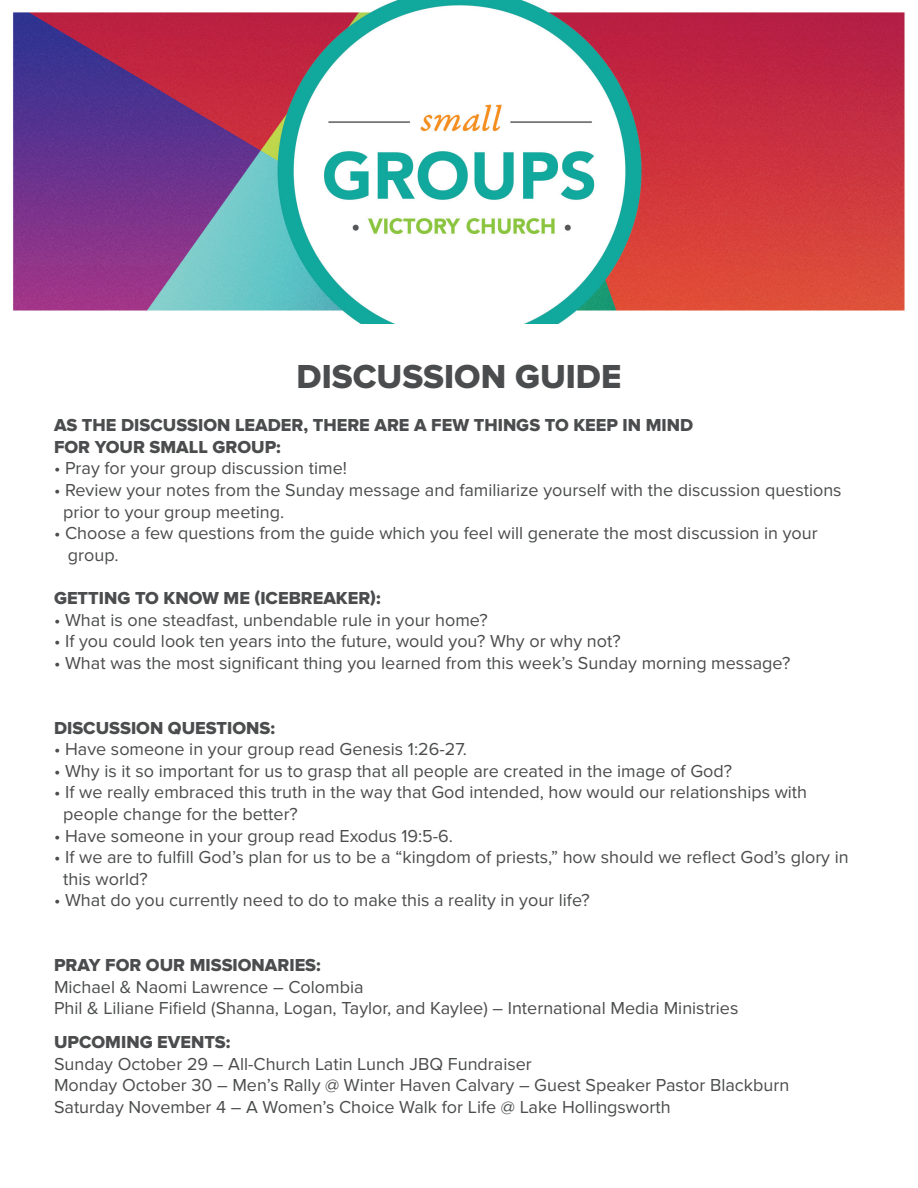
<style>
.page{position:relative;width:918px;height:1188px;background:#fff}
.page>*{position:absolute;margin:0;border:0;box-sizing:border-box;transform-origin:0 0}
.t1{font:34.5px "Proxima Nova Extrabld";color:#4b4c4d}
.t2{font:18px "Proxima Nova";color:#4b4c4d}
.t3{font:18px "Proxima Nova Extrabld";color:#4b4c4d}
</style>
<div class="page">
<img style="left:13px;top:0;width:892px;height:324px">
<p class="t1" style="left:297px;top:357px;width:326px">DISCUSSION GUIDE</p>
<p class="t3" style="left:54px;top:415px;width:641px">AS THE DISCUSSION LEADER, THERE ARE A FEW THINGS TO KEEP IN MIND</p>
<p class="t3" style="left:54px;top:437px;width:228px">FOR YOUR SMALL GROUP:</p>
<p class="t2" style="left:54px;top:458px;width:294px">• Pray for your group discussion time!</p>
<p class="t2" style="left:54px;top:480px;width:789px">• Review your notes from the Sunday message and familiarize yourself with the discussion questions</p>
<p class="t2" style="left:63px;top:501px;width:222px">prior to your group meeting.</p>
<p class="t2" style="left:54px;top:523px;width:765px">• Choose a few questions from the guide which you feel will generate the most discussion in your</p>
<p class="t2" style="left:68px;top:545px;width:52px">group.</p>
<p class="t3" style="left:54px;top:588px;width:328px">GETTING TO KNOW ME (ICEBREAKER):</p>
<p class="t2" style="left:54px;top:609px;width:435px">• What is one steadfast, unbendable rule in your home?</p>
<p class="t2" style="left:54px;top:631px;width:568px">• If you could look ten years into the future, would you? Why or why not?</p>
<p class="t2" style="left:54px;top:653px;width:738px">• What was the most significant thing you learned from this week’s Sunday morning message?</p>
<p class="t3" style="left:54px;top:717px;width:223px">DISCUSSION QUESTIONS:</p>
<p class="t2" style="left:54px;top:739px;width:415px">• Have someone in your group read Genesis 1:26-27.</p>
<p class="t2" style="left:54px;top:761px;width:680px">• Why is it so important for us to grasp that all people are created in the image of God?</p>
<p class="t2" style="left:54px;top:782px;width:755px">• If we really embraced this truth in the way that God intended, how would our relationships with</p>
<p class="t2" style="left:63px;top:804px;width:236px">people change for the better?</p>
<p class="t2" style="left:54px;top:825px;width:401px">• Have someone in your group read Exodus 19:5-6.</p>
<p class="t2" style="left:54px;top:847px;width:796px">• If we are to fulfill God’s plan for us to be a “kingdom of priests,” how should we reflect God’s glory in</p>
<p class="t2" style="left:63px;top:869px;width:86px">this world?</p>
<p class="t2" style="left:54px;top:890px;width:537px">• What do you currently need to do to make this a reality in your life?</p>
<p class="t3" style="left:54px;top:955px;width:268px">PRAY FOR OUR MISSIONARIES:</p>
<p class="t2" style="left:54px;top:977px;width:311px">Michael &amp; Naomi Lawrence – Colombia</p>
<p class="t2" style="left:54px;top:998px;width:686px">Phil &amp; Liliane Fifield (Shanna, Logan, Taylor, and Kaylee) – International Media Ministries</p>
<p class="t3" style="left:54px;top:1032px;width:178px">UPCOMING EVENTS:</p>
<p class="t2" style="left:54px;top:1053px;width:479px">Sunday October 29 – All-Church Latin Lunch JBQ Fundraiser</p>
<p class="t2" style="left:54px;top:1075px;width:737px">Monday October 30 – Men’s Rally @ Winter Haven Calvary – Guest Speaker Pastor Blackburn</p>
<p class="t2" style="left:54px;top:1097px;width:618px">Saturday November 4 – A Women’s Choice Walk for Life @ Lake Hollingsworth</p>
</div>
